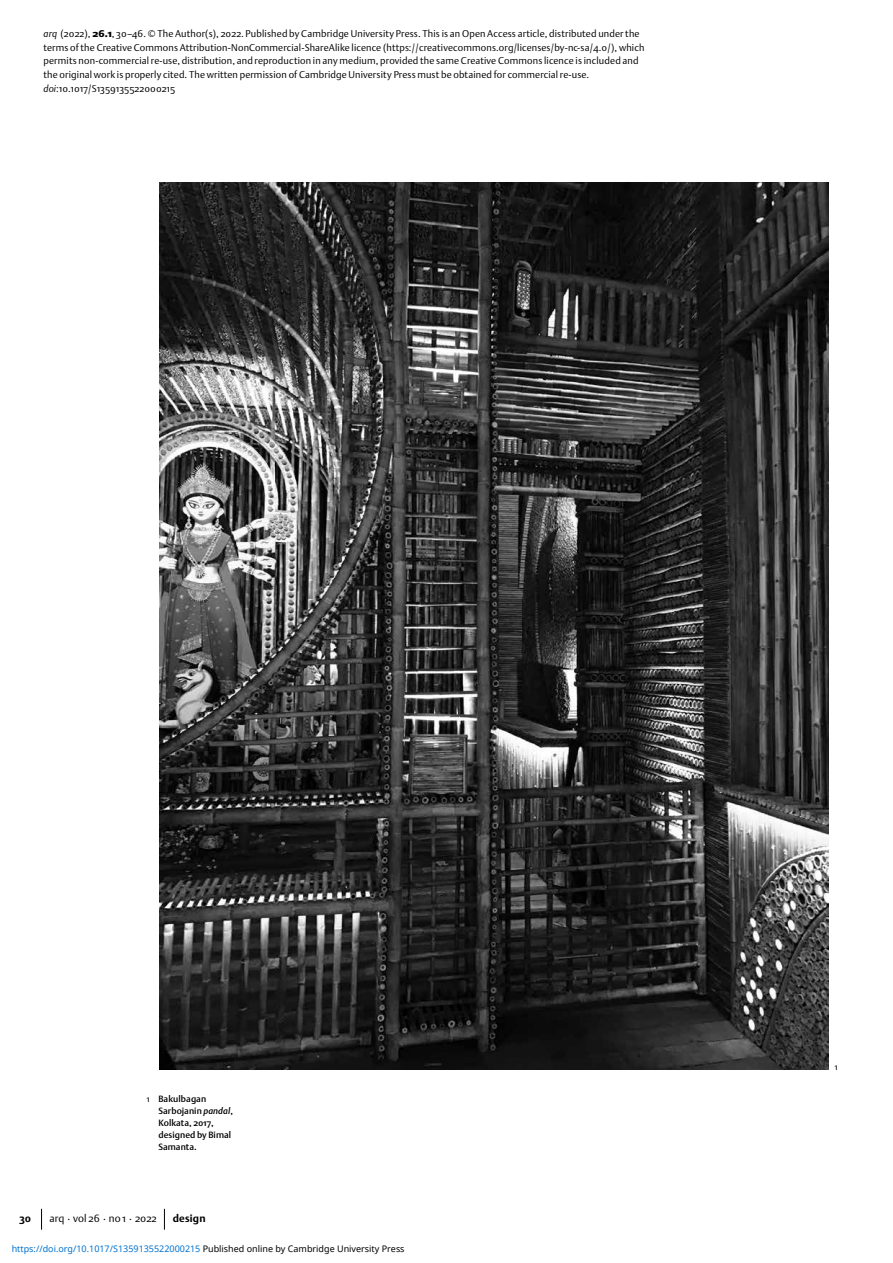
<style>
.page{position:relative;width:893px;height:1263px;background:#fff}
.page>*{position:absolute;margin:0;border:0;box-sizing:border-box;transform-origin:0 0}
.t1{font:10.5px "DTL Argo ST Light";color:#000}
.t2{font:700 10.5px "DTL Argo ST";letter-spacing:.02em;color:#000}
.t3{font:9.75px/13.5px "DTL Argo ST Light";letter-spacing:.015em;color:#000}
.t4{font:9px "Noto Sans";color:#0172cf}
.t5{font:9px/12px "DTL Argo ST Medium";letter-spacing:.01em;color:#000}
.t6{font:9px "DTL Argo ST Light";color:#000}
.s1{font-family:"DTL Argo T Light";font-style:italic}
.s2{font-family:"DTL Argo ST Black"}
.s3{font-family:"DTL Argo ST Light"}
.s4{font-style:italic}
.s5{color:#000}
</style>
<div class="page">
<img style="left:159px;top:183px;width:669px;height:886px">
<svg style="left:41px;top:1209px;width:1px;height:20px"></svg>
<svg style="left:164px;top:1209px;width:1px;height:20px"></svg>
<p class="t3" style="left:44px;top:27px;width:602px"><span class="s1">arq</span> (2022), <span class="s2">26.1</span>, 30–46. © The Author(s), 2022. Published by Cambridge University Press. This is an Open Access article, distributed under the terms of the Creative Commons Attribution-NonCommercial-ShareAlike licence (https://creativecommons.org/licenses/by-nc-sa/4.0/), which permits non-commercial re-use, distribution, and reproduction in any medium, provided the same Creative Commons licence is included and the original work is properly cited. The written permission of Cambridge University Press must be obtained for commercial re-use.</p>
<p class="t3" style="left:44px;top:82px;width:133px"><span class="s1">doi</span>:10.1017/S1359135522000215</p>
<p class="t5" style="left:158px;top:1093px;width:76px;text-indent:-12px"><span class="s3">1</span> Bakulbagan<br>Sarbojanin <span class="s4">pandal</span>,<br>Kolkata, 2017, designed by Bimal<br>Samanta.</p>
<p class="t2" style="left:19px;top:1212px;width:13px">30</p>
<p class="t2" style="left:173px;top:1212px;width:34px">design</p>
<p class="t1" style="left:49px;top:1212px;width:109px">arq . vol 26 . no 1 . 2022</p>
<p class="t4" style="left:12px;top:1243px;width:394px">https://doi.org/10.1017/S1359135522000215 <span class="s5">Published online by Cambridge University Press</span></p>
<p class="t6" style="left:835px;top:1061px;width:5px">1</p>
</div>
